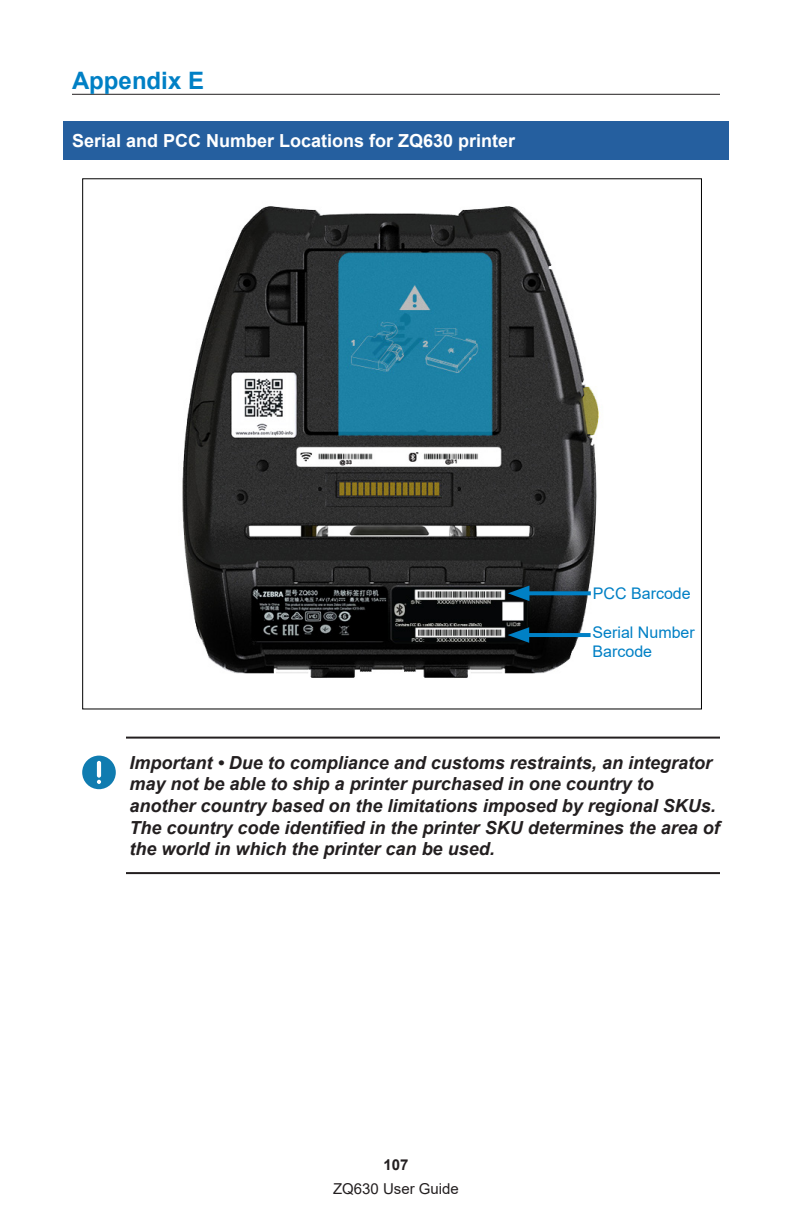
<style>
.page{position:relative;width:792px;height:1224px;background:#fff}
.page>*{position:absolute;margin:0;border:0;box-sizing:border-box;transform-origin:0 0}
.Heading1{font:700 24px "Arial";color:#0080c5}
.t1{font:italic 700 18px/21.6px "Arial";color:#231f20}
.HeadingRev{font:700 18px "Arial";color:#fff}
.CalloutLeft8pt{font:16px/19.2px "Arial";color:#0080c5}
.t2{font:15px "Arial";color:#231f20}
.t3{font:700 15px "Arial";color:#231f20}
</style>
<div class="page">
<hr style="left:72px;top:94px;width:648px;height:1px;background:#231f20">
<div style="left:63px;top:121px;width:666px;height:39px;background:#255f9f"></div>
<img style="left:182px;top:206px;width:417px;height:472px">
<hr style="left:126px;top:737px;width:594px;height:2px;background:#231f20">
<hr style="left:126px;top:872px;width:594px;height:2px;background:#231f20">
<svg style="left:82px;top:756px;width:34px;height:33px"></svg>
<svg style="left:529px;top:591px;width:62px;height:4px"></svg>
<svg style="left:508px;top:586px;width:21px;height:15px"></svg>
<hr style="left:522px;top:633px;width:69px;height:4px;background:#0080c5">
<svg style="left:508px;top:627px;width:21px;height:16px"></svg>
<p class="Heading1" style="left:72px;top:64px;width:134px">Appendix E</p>
<p class="HeadingRev" style="left:72px;top:128px;width:445px">Serial and PCC Number Locations for ZQ630 printer</p>
<p class="CalloutLeft8pt" style="left:593px;top:584px;width:99px">PCC Barcode</p>
<p class="CalloutLeft8pt" style="left:593px;top:623px;width:104px">Serial Number<br>Barcode</p>
<p class="t1" style="left:130px;top:752px;width:592px">Important • Due to compliance and customs restraints, an integrator may not be able to ship a printer purchased in one country to another country based on the limitations imposed by regional SKUs.<br>The country code identified in the printer SKU determines the area of the world in which the printer can be used.</p>
<p class="t3" style="left:383px;top:1154px;width:27px">107</p>
<p class="t2" style="left:333px;top:1179px;width:127px">ZQ630 User Guide</p>
</div>
